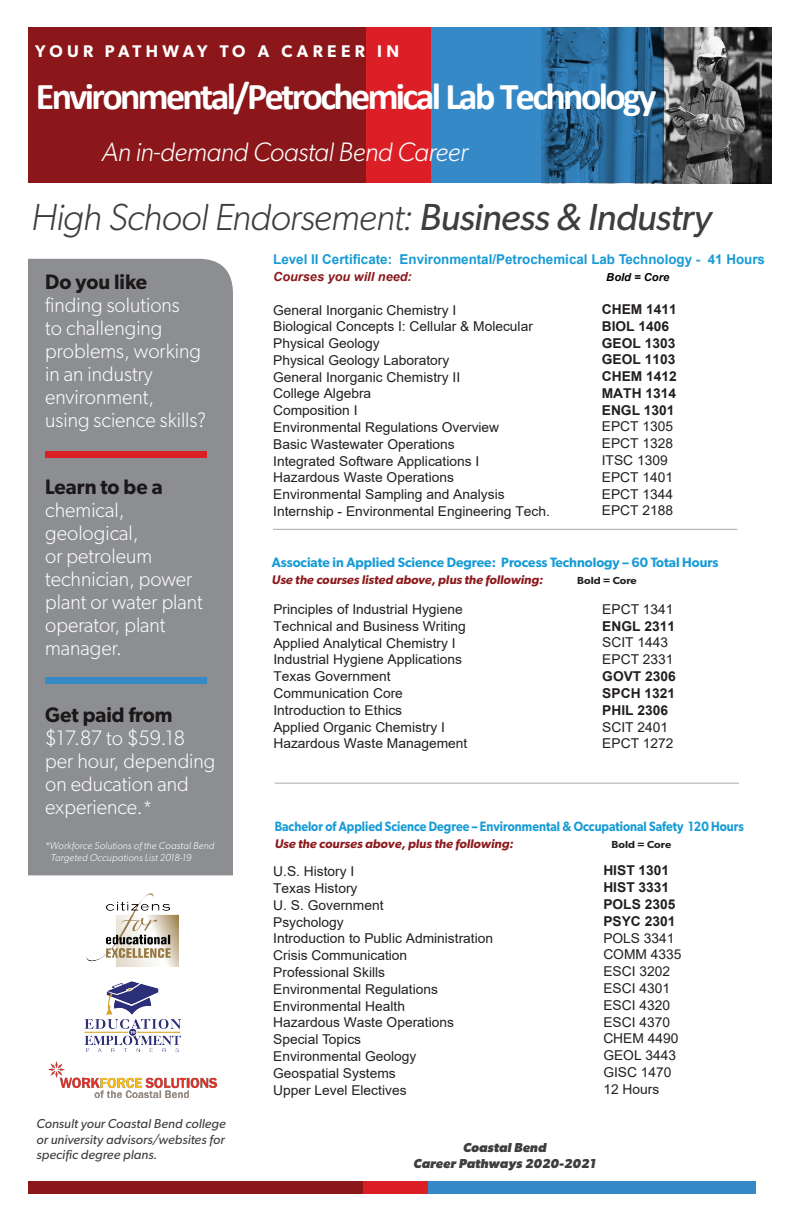
<style>
.page{position:relative;width:792px;height:1224px;background:#fff}
.page>*{position:absolute;margin:0;border:0;box-sizing:border-box;transform-origin:0 0}
.t1{font:700 38px "Calibri";letter-spacing:-.07em;color:#fff}
.t2{font:italic 300 37.8px "Gibson";letter-spacing:-.025em;color:#3e3e3f}
.t3{font:italic 300 26.7px "Gibson";letter-spacing:-.02em;color:#fff}
.t4{font:300 21px/23px "Gibson";color:#fff;scale:.96 1}
.t5{font:600 21px "Gibson";color:#1c1718;scale:.96 1}
.t6{font:600 16.9px "Gibson";letter-spacing:.26em;color:#fff}
.t7{font:13.6px/16.8px "Arial";color:#231f20}
.t8{font:700 13.6px/16.8px "Arial";color:#231f20}
.t9{font:600 13.6px "Gibson";color:#179bd5;scale:.88 1}
.t10{font:700 13.6px "Arial";color:#179bd5}
.t11{font:600 13.6px "Gibson";color:#179bd5}
.t12{font:italic 13px/15.6px "Gibson";letter-spacing:.005em;color:#3e3e3f;text-align:justify}
.t13{font:italic 700 13px/15.6px "Gibson";letter-spacing:.01em;color:#3e3e3f;text-align:center}
.t14{font:italic 600 12.5px "Gibson";color:#8b171a}
.t15{font:italic 700 12.5px "Arial";color:#8b171a}
.t16{font:italic 700 11px "Arial";color:#000}
.t17{font:600 10.3px "Gibson";color:#231f20;scale:1.08 1}
.t18{font:italic 300 10px/12px "Gibson";letter-spacing:.01em;color:#fff}
.s1{font-weight:400}
.s2{font-size:19px}
</style>
<div class="page">
<div style="left:28px;top:259px;width:205px;height:616px;background:#8c8e92"></div>
<img style="left:541px;top:28px;width:230px;height:156px">
<svg style="left:431px;top:27px;width:233px;height:156px;background:#2e76ac"></svg>
<hr style="left:275px;top:783px;width:464px;height:1px;background:#a8a9ad">
<hr style="left:273px;top:529px;width:464px;height:1px;background:#a8a9ad">
<div style="left:350px;top:27px;width:81px;height:156px;background:#dc1f26"></div>
<div style="left:28px;top:27px;width:337px;height:156px;background:#8b171a"></div>
<div style="left:415px;top:1182px;width:341px;height:12px;background:#3689c7"></div>
<div style="left:347px;top:1182px;width:81px;height:12px;background:#dc1f26"></div>
<div style="left:28px;top:1182px;width:335px;height:12px;background:#8b171a"></div>
<div style="left:45px;top:451px;width:162px;height:7px;background:#dc1f26"></div>
<div style="left:45px;top:678px;width:162px;height:6px;background:#3689c7"></div>
<img style="left:87px;top:893px;width:91px;height:74px">
<img style="left:84px;top:981px;width:97px;height:72px">
<img style="left:49px;top:1061px;width:167px;height:37px">
<p class="t6" style="left:35px;top:42px;width:365px">YOUR PATHWAY TO A CAREER IN</p>
<h1 class="t1" style="left:36px;top:70px;width:622px">Environmental/Petrochemical Lab Technology</h1>
<h3 class="t3" style="left:102px;top:136px;width:367px">An in-demand Coastal Bend Career</h3>
<h2 class="t2" style="left:31px;top:195px;width:682px">High School Endorsement: <span class="s1">Business &amp; Industry</span></h2>
<p class="t10" style="left:273px;top:250px;width:493px">Level II Certificate: Environmental/Petrochemical Lab Technology - 41 Hours</p>
<p class="t15" style="left:273px;top:268px;width:140px">Courses you will need:</p>
<p class="t16" style="left:606px;top:270px;width:65px">Bold = Core</p>
<p class="t7" style="left:273px;top:301px;width:278px">General Inorganic Chemistry I<br>Biological Concepts I: Cellular &amp; Molecular<br>Physical Geology<br>Physical Geology Laboratory<br>General Inorganic Chemistry II<br>College Algebra<br>Composition I<br>Environmental Regulations Overview<br>Basic Wastewater Operations<br>Integrated Software Applications I<br>Hazardous Waste Operations<br>Environmental Sampling and Analysis<br>Internship - Environmental Engineering Tech.</p>
<p class="t8" style="left:602px;top:301px;width:77px">CHEM 1411<br>BIOL 1406<br>GEOL 1303<br>GEOL 1103<br>CHEM 1412<br>MATH 1314<br>ENGL 1301</p>
<h3 class="t5" style="left:45px;top:269px;width:107px">Do you like</h3>
<h3 class="t4" style="left:45px;top:293px;width:169px">finding solutions<br>to challenging problems, working in an industry environment,<br>using science skills?</h3>
<p class="t7" style="left:602px;top:418px;width:73px">EPCT 1305<br>EPCT 1328<br>ITSC 1309<br>EPCT 1401<br>EPCT 1344<br>EPCT 2188</p>
<h3 class="t5" style="left:45px;top:474px;width:124px">Learn to be a</h3>
<h3 class="t4" style="left:45px;top:498px;width:166px">chemical, geological,<br>or petroleum technician, power plant or water plant operator, plant manager.</h3>
<p class="t11" style="left:272px;top:555px;width:448px">Associate in Applied Science Degree: Process Technology – 60 Total Hours</p>
<p class="t14" style="left:272px;top:572px;width:273px">Use the courses listed above, plus the following:</p>
<p class="t17" style="left:577px;top:575px;width:57px">Bold = Core</p>
<p class="t7" style="left:273px;top:601px;width:195px">Principles of Industrial Hygiene<br>Technical and Business Writing<br>Applied Analytical Chemistry I<br>Industrial Hygiene Applications<br>Texas Government<br>Communication Core<br>Introduction to Ethics<br>Applied Organic Chemistry I<br>Hazardous Waste Management</p>
<p class="t7" style="left:602px;top:600px;width:73px">EPCT 1341</p>
<p class="t8" style="left:602px;top:618px;width:74px">ENGL 2311</p>
<p class="t7" style="left:602px;top:634px;width:73px">SCIT 1443<br>EPCT 2331</p>
<p class="t8" style="left:602px;top:668px;width:75px;text-align:justify">GOVT 2306<br>SPCH 1321<br>PHIL 2306</p>
<p class="t7" style="left:602px;top:718px;width:73px">SCIT 2401<br>EPCT 1272</p>
<h3 class="t5" style="left:45px;top:702px;width:134px">Get paid from</h3>
<h3 class="t4" style="left:45px;top:726px;width:179px">$17.87 to $59.18 per hour, depending on education and experience.<span class="s2">*</span></h3>
<p class="t18" style="left:51px;top:839px;width:165px;text-indent:-6px">*Workforce Solutions of the Coastal Bend<br>Targeted Occupations List 2018-19</p>
<p class="t12" style="left:36px;top:1116px;width:191px">Consult your Coastal Bend college or university advisors/websites for specific degree plans.</p>
<p class="t9" style="left:275px;top:819px;width:535px">Bachelor of Applied Science Degree – Environmental &amp; Occupational Safety 120 Hours</p>
<p class="t14" style="left:275px;top:836px;width:240px">Use the courses above, plus the following:</p>
<p class="t17" style="left:612px;top:839px;width:57px">Bold = Core</p>
<p class="t7" style="left:273px;top:863px;width:221px">U.S. History I<br>Texas History<br>U. S. Government<br>Psychology<br>Introduction to Public Administration<br>Crisis Communication<br>Professional Skills<br>Environmental Regulations<br>Environmental Health<br>Hazardous Waste Operations<br>Special Topics<br>Environmental Geology<br>Geospatial Systems<br>Upper Level Electives</p>
<p class="t8" style="left:603px;top:862px;width:74px">HIST 1301<br>HIST 3331<br>POLS 2305<br>PSYC 2301</p>
<p class="t7" style="left:603px;top:929px;width:80px">POLS 3341<br>COMM 4335<br>ESCI 3202<br>ESCI 4301<br>ESCI 4320<br>ESCI 4370<br>CHEM 4490<br>GEOL 3443<br>GISC 1470<br>12 Hours</p>
<p class="t13" style="left:414px;top:1139px;width:184px">Coastal Bend<br>Career Pathways 2020-2021</p>
</div>
